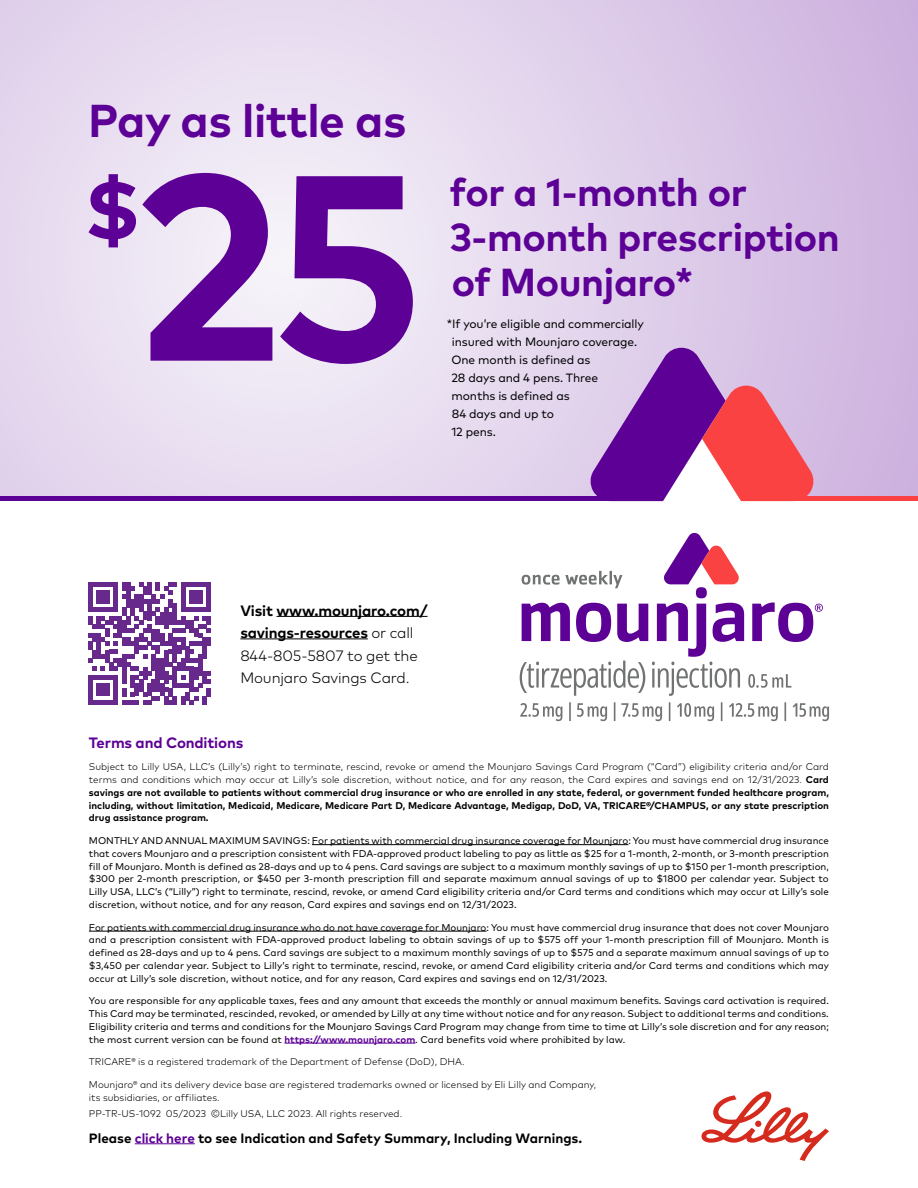
<style>
.page{position:relative;width:918px;height:1188px;background:#fff}
.page>*{position:absolute;margin:0;border:0;box-sizing:border-box;transform-origin:0 0}
.t1{font:700 263.55px "Mark Pro";color:#5d0096}
.t2{font:700 84.3px "Mark Pro";color:#5d0096}
.t3{font:700 46.05px "Mark Pro";letter-spacing:-.01em;color:#5d0096}
.t4{font:700 39px/45px "Mark Pro";letter-spacing:-.01em;color:#5d0096}
.t5{font:300 15px/22.5px "Mark Pro";letter-spacing:-.01em;color:#000}
.t6{font:700 15px "Mark Pro";letter-spacing:-.01em;color:#5d0096}
.t7{font:700 13.5px "Mark Pro";color:#000}
.t8{font:12px/18px "Mark Pro";letter-spacing:-.01em;color:#000}
.t9{font:9.75px/12.8px "Mark Pro";color:#000;text-align:justify}
.t10{font:700 9.75px/12.8px "Mark Pro";color:#000;text-align:justify}
.t11{font:300 9.75px/12.8px "Mark Pro";color:#000}
.s1{font-weight:700}
.s2{font-weight:300}
.s3{font-weight:700;color:#5d0096}
.s4{color:#5d0096}
</style>
<div class="page">
<svg style="left:0;top:0;width:918px;height:496px;background:#e3d6ed"></svg>
<svg style="left:701px;top:1091px;width:128px;height:70px"></svg>
<svg style="left:589px;top:348px;width:226px;height:153px;background:#ba6aa7"></svg>
<div style="left:0;top:496px;width:653px;height:5px;background:#5d0096"></div>
<div style="left:753px;top:496px;width:165px;height:5px;background:#fa4242"></div>
<svg style="left:520px;top:577px;width:309px;height:144px"></svg>
<svg style="left:522px;top:533px;width:301px;height:124px"></svg>
<svg style="left:88px;top:582px;width:123px;height:123px"></svg>
<hr style="left:276px;top:616px;width:152px;height:1px;background:#000">
<hr style="left:240px;top:639px;width:128px;height:1px;background:#000">
<hr style="left:135px;top:1144px;width:60px;height:1px;background:#5d0096">
<hr style="left:312px;top:844px;width:316px;height:1px;background:#000">
<hr style="left:89px;top:931px;width:398px;height:1px;background:#000">
<hr style="left:285px;top:1043px;width:130px;height:1px;background:#5d0096">
<h3 class="t3" style="left:88px;top:86px;width:320px">Pay as little as</h3>
<h2 class="t2" style="left:83px;top:146px;width:61px">$</h2>
<h1 class="t1" style="left:134px;top:67px;width:293px">25</h1>
<h3 class="t4" style="left:450px;top:166px;width:392px">for a 1-month or<br>3-month prescription of Mounjaro*</h3>
<p class="t8" style="left:451px;top:314px;width:194px;text-indent:-4px">*If you’re eligible and commercially insured with Mounjaro coverage.<br>One month is defined as<br>28 days and 4 pens. Three months is defined as<br>84 days and up to<br>12 pens.</p>
<h3 class="t5" style="left:240px;top:598px;width:189px"><span class="s1">Visit www.mounjaro.com/ savings-resources</span> or call<br>844-805-5807 to get the<br>Mounjaro Savings Card.</h3>
<h3 class="t6" style="left:89px;top:731px;width:156px">Terms and Conditions</h3>
<p class="t10" style="left:89px;top:760px;width:742px"><span class="s2">Subject to Lilly USA, LLC’s (Lilly’s) right to terminate, rescind, revoke or amend the Mounjaro Savings Card Program (“Card”) eligibility criteria and/or Card terms and conditions which may occur at Lilly’s sole discretion, without notice, and for any reason, the Card expires and savings end on 12/31/2023.</span> Card savings are not available to patients without commercial drug insurance or who are enrolled in any state, federal, or government funded healthcare program, including, without limitation, Medicaid, Medicare, Medicare Part D, Medicare Advantage, Medigap, DoD, VA, TRICARE®/CHAMPUS, or any state prescription drug assistance program.</p>
<p class="t9" style="left:89px;top:834px;width:741px">MONTHLY AND ANNUAL MAXIMUM SAVINGS: For patients with commercial drug insurance coverage for Mounjaro: You must have commercial drug insurance that covers Mounjaro and a prescription consistent with FDA-approved product labeling to pay as little as $25 for a 1-month, 2-month, or 3-month prescription fill of Mounjaro. Month is defined as 28-days and up to 4 pens. Card savings are subject to a maximum monthly savings of up to $150 per 1-month prescription, $300 per 2-month prescription, or $450 per 3-month prescription fill and separate maximum annual savings of up to $1800 per calendar year. Subject to Lilly USA, LLC’s (“Lilly”) right to terminate, rescind, revoke, or amend Card eligibility criteria and/or Card terms and conditions which may occur at Lilly’s sole discretion, without notice, and for any reason, Card expires and savings end on 12/31/2023.</p>
<p class="t9" style="left:89px;top:920px;width:742px">For patients with commercial drug insurance who do not have coverage for Mounjaro: You must have commercial drug insurance that does not cover Mounjaro and a prescription consistent with FDA-approved product labeling to obtain savings of up to $575 off your 1-month prescription fill of Mounjaro. Month is defined as 28-days and up to 4 pens. Card savings are subject to a maximum monthly savings of up to $575 and a separate maximum annual savings of up to $3,450 per calendar year. Subject to Lilly’s right to terminate, rescind, revoke, or amend Card eligibility criteria and/or Card terms and conditions which may occur at Lilly’s sole discretion, without notice, and for any reason, Card expires and savings end on 12/31/2023.</p>
<p class="t9" style="left:89px;top:994px;width:741px">You are responsible for any applicable taxes, fees and any amount that exceeds the monthly or annual maximum benefits. Savings card activation is required.<br>This Card may be terminated, rescinded, revoked, or amended by Lilly at any time without notice and for any reason. Subject to additional terms and conditions.<br>Eligibility criteria and terms and conditions for the Mounjaro Savings Card Program may change from time to time at Lilly’s sole discretion and for any reason; the most current version can be found at <span class="s3">https://www.mounjaro.com</span>. Card benefits void where prohibited by law.</p>
<p class="t11" style="left:89px;top:1055px;width:377px">TRICARE® is a registered trademark of the Department of Defense (DoD), DHA.</p>
<p class="t11" style="left:89px;top:1078px;width:509px">Mounjaro® and its delivery device base are registered trademarks owned or licensed by Eli Lilly and Company, its subsidiaries, or affiliates.</p>
<p class="t11" style="left:89px;top:1106px;width:315px">PP-TR-US-1092 05/2023 ©Lilly USA, LLC 2023. All rights reserved.</p>
<h3 class="t7" style="left:89px;top:1128px;width:495px">Please <span class="s4">click here</span> to see Indication and Safety Summary, Including Warnings.</h3>
</div>
